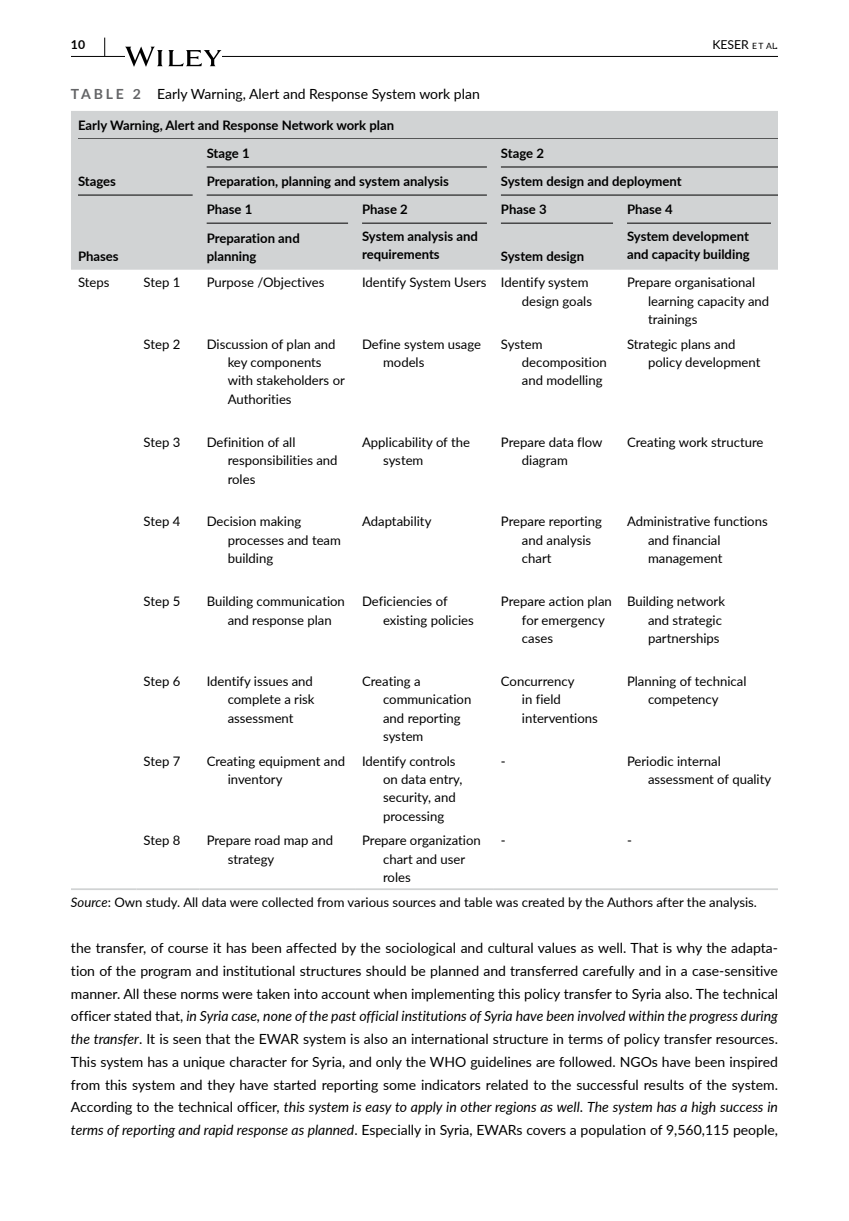
<style>
.page{position:relative;width:849px;height:1221px;background:#fff}
.page>*{position:absolute;margin:0;border:0;box-sizing:border-box;transform-origin:0 0}
.t1{font:14px/22.8px "Lato";color:#000;text-align:justify}
.t2{font:13.12px/18.4px "Lato";color:#000}
.t3{font:700 13.12px/18.4px "Lato";color:#000}
.t4{font:12.25px "Lato";color:#000}
.t5{font:700 12.25px "Lato";color:#000}
.s1{font-size:8.58px}
.s2{font-style:inherit}
.s3{font-weight:700;color:#636466}
.s4{font-style:italic}
</style>
<div class="page">
<hr style="left:71px;top:56px;width:706px;height:1px;background:#000">
<svg style="left:125px;top:47px;width:96px;height:20px"></svg>
<svg style="left:104px;top:38px;width:1px;height:18px"></svg>
<div style="left:71px;top:111px;width:706px;height:159px;background:#d1d3d4"></div>
<hr style="left:71px;top:888px;width:66px;height:2px;background:#d1d3d4">
<hr style="left:136px;top:888px;width:64px;height:2px;background:#d1d3d4">
<hr style="left:200px;top:888px;width:155px;height:2px;background:#d1d3d4">
<hr style="left:494px;top:888px;width:126px;height:2px;background:#d1d3d4">
<hr style="left:620px;top:888px;width:157px;height:2px;background:#d1d3d4">
<hr style="left:355px;top:888px;width:139px;height:2px;background:#d1d3d4">
<hr style="left:78px;top:138px;width:770px;height:1px;background:#000">
<hr style="left:78px;top:195px;width:115px;height:1px;background:#000">
<hr style="left:206px;top:166px;width:280px;height:1px;background:#000">
<hr style="left:500px;top:166px;width:348px;height:1px;background:#000">
<hr style="left:206px;top:195px;width:280px;height:1px;background:#000">
<hr style="left:500px;top:195px;width:348px;height:1px;background:#000">
<hr style="left:206px;top:223px;width:142px;height:1px;background:#000">
<hr style="left:362px;top:223px;width:125px;height:1px;background:#000">
<hr style="left:500px;top:223px;width:112px;height:1px;background:#000">
<hr style="left:626px;top:223px;width:144px;height:1px;background:#000">
<div style="left:777px;top:88px;width:71px;height:803px;background:#fff"></div>
<p class="t5" style="left:71px;top:36px;width:16px">10</p>
<p class="t4" style="left:712px;top:36px;width:67px">KESER <span class="s1">e t al</span><span class="s2">.</span></p>
<p class="t1" style="left:71px;top:82px;width:410px"><span class="s3">TA B L E 2</span> Early Warning, Alert and Response System work plan</p>
<p class="t3" style="left:78px;top:116px;width:317px">Early Warning, Alert and Response Network work plan</p>
<p class="t3" style="left:78px;top:172px;width:40px">Stages</p>
<p class="t3" style="left:78px;top:246px;width:42px">Phases</p>
<p class="t3" style="left:206px;top:144px;width:45px">Stage 1</p>
<p class="t3" style="left:500px;top:144px;width:45px">Stage 2</p>
<p class="t3" style="left:206px;top:172px;width:244px">Preparation, planning and system analysis</p>
<p class="t3" style="left:500px;top:172px;width:182px">System design and deployment</p>
<p class="t3" style="left:206px;top:200px;width:47px">Phase 1</p>
<p class="t3" style="left:362px;top:200px;width:47px">Phase 2</p>
<p class="t3" style="left:500px;top:200px;width:47px">Phase 3</p>
<p class="t3" style="left:626px;top:200px;width:47px">Phase 4</p>
<p class="t3" style="left:206px;top:228px;width:95px">Preparation and planning</p>
<p class="t3" style="left:362px;top:226px;width:117px">System analysis and requirements</p>
<p class="t3" style="left:626px;top:226px;width:124px">System development and capacity building</p>
<p class="t3" style="left:500px;top:246px;width:85px">System design</p>
<p class="t2" style="left:78px;top:273px;width:33px">Steps</p>
<p class="t2" style="left:143px;top:273px;width:38px">Step 1</p>
<p class="t2" style="left:206px;top:273px;width:119px">Purpose /Objectives</p>
<p class="t2" style="left:362px;top:273px;width:231px;text-align:right">Identify System Users Identify system design goals</p>
<p class="t2" style="left:647px;top:273px;width:123px;text-indent:-21px">Prepare organisational learning capacity and trainings</p>
<p class="t2" style="left:144px;top:334px;width:38px">Step 2</p>
<p class="t2" style="left:228px;top:334px;width:119px;text-indent:-21px">Discussion of plan and key components with stakeholders or<br>Authorities</p>
<p class="t2" style="left:383px;top:334px;width:99px;text-indent:-21px">Define system usage models</p>
<p class="t2" style="left:522px;top:334px;width:86px;text-indent:-21px">System decomposition and modelling</p>
<p class="t2" style="left:648px;top:334px;width:114px;text-indent:-21px">Strategic plans and policy development</p>
<p class="t2" style="left:144px;top:432px;width:38px">Step 3</p>
<p class="t2" style="left:228px;top:432px;width:111px;text-indent:-21px">Definition of all responsibilities and roles</p>
<p class="t2" style="left:383px;top:432px;width:88px;text-indent:-21px">Applicability of the system</p>
<p class="t2" style="left:522px;top:432px;width:82px;text-indent:-21px">Prepare data flow diagram</p>
<p class="t2" style="left:626px;top:432px;width:138px">Creating work structure</p>
<p class="t2" style="left:144px;top:512px;width:38px">Step 4</p>
<p class="t2" style="left:228px;top:512px;width:115px;text-indent:-21px">Decision making processes and team building</p>
<p class="t2" style="left:362px;top:512px;width:71px">Adaptability</p>
<p class="t2" style="left:522px;top:512px;width:81px;text-indent:-21px">Prepare reporting and analysis chart</p>
<p class="t2" style="left:648px;top:512px;width:121px;text-indent:-21px">Administrative functions and financial management</p>
<p class="t2" style="left:144px;top:591px;width:38px">Step 5</p>
<p class="t2" style="left:228px;top:591px;width:119px;text-indent:-21px">Building communication and response plan</p>
<p class="t2" style="left:383px;top:591px;width:92px;text-indent:-21px">Deficiencies of existing policies</p>
<p class="t2" style="left:522px;top:591px;width:91px;text-indent:-21px">Prepare action plan for emergency cases</p>
<p class="t2" style="left:648px;top:591px;width:78px;text-indent:-21px">Building network and strategic partnerships</p>
<p class="t2" style="left:144px;top:671px;width:38px">Step 6</p>
<p class="t2" style="left:228px;top:671px;width:88px;text-indent:-21px">Identify issues and complete a risk assessment</p>
<p class="t2" style="left:383px;top:671px;width:90px;text-indent:-21px">Creating a communication and reporting system</p>
<p class="t2" style="left:522px;top:671px;width:77px;text-indent:-21px">Concurrency<br>in field interventions</p>
<p class="t2" style="left:626px;top:671px;width:121px;text-align:center">Planning of technical competency</p>
<p class="t2" style="left:144px;top:751px;width:38px">Step 7</p>
<p class="t2" style="left:228px;top:751px;width:119px;text-indent:-21px">Creating equipment and inventory</p>
<p class="t2" style="left:383px;top:751px;width:81px;text-indent:-21px">Identify controls on data entry, security, and processing</p>
<p class="t2" style="left:500px;top:751px;width:6px">-</p>
<p class="t2" style="left:648px;top:751px;width:125px;text-indent:-21px">Periodic internal assessment of quality</p>
<p class="t2" style="left:144px;top:830px;width:38px">Step 8</p>
<p class="t2" style="left:228px;top:830px;width:107px;text-indent:-21px">Prepare road map and strategy</p>
<p class="t2" style="left:383px;top:830px;width:99px;text-indent:-21px">Prepare organization chart and user roles</p>
<p class="t2" style="left:500px;top:830px;width:6px">-</p>
<p class="t2" style="left:626px;top:830px;width:6px">-</p>
<p class="t2" style="left:71px;top:892px;width:687px"><span class="s4">Source</span>: Own study. All data were collected from various sources and table was created by the Authors after the analysis.</p>
<p class="t1" style="left:71px;top:935px;width:708px">the transfer, of course it has been affected by the sociological and cultural values as well. That is why the adapta&shy;tion of the program and institutional structures should be planned and transferred carefully and in a case-sensitive manner. All these norms were taken into account when implementing this policy transfer to Syria also. The technical officer stated that, <span class="s4">in Syria case, none of the past official institutions of Syria have been involved within the progress during the transfer</span>. It is seen that the EWAR system is also an international structure in terms of policy transfer resources.<br>This system has a unique character for Syria, and only the WHO guidelines are followed. NGOs have been inspired from this system and they have started reporting some indicators related to the successful results of the system.<br>According to the technical officer, <span class="s4">this system is easy to apply in other regions as well</span>. <span class="s4">The system has a high success in terms of reporting and rapid response as planned</span>. Especially in Syria, EWARs covers a population of 9,560,115 people,</p>
</div>
